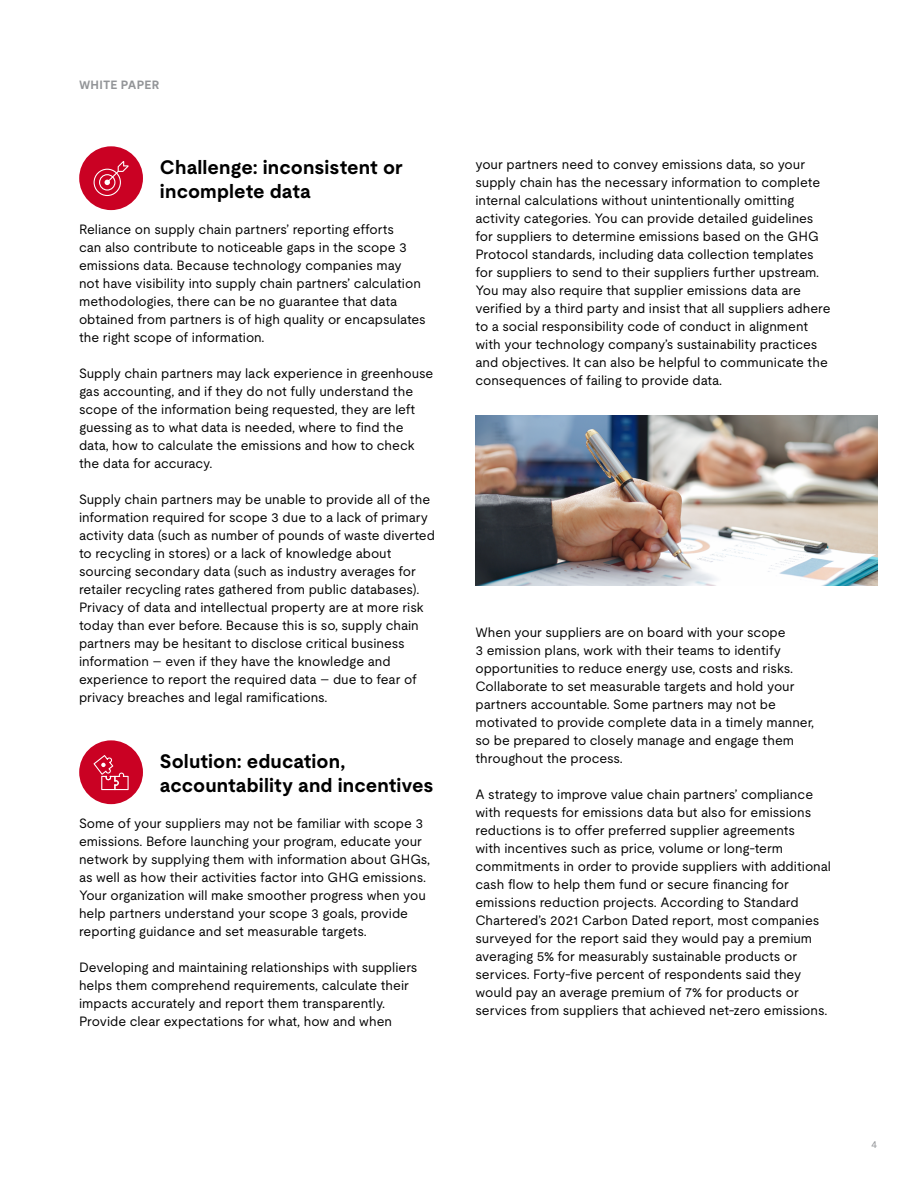
<style>
.page{position:relative;width:918px;height:1188px;background:#fff}
.page>*{position:absolute;margin:0;border:0;box-sizing:border-box;transform-origin:0 0}
.t1{font:700 19.5px/24px "UL Moderat";letter-spacing:.005em;color:#000}
.t2{font:13.5px/18px "UL Moderat";color:#000}
.t3{font:700 12px "UL Moderat";letter-spacing:.015em;color:#939598}
.t4{font:10.5px "UL Moderat";color:#939598}
</style>
<div class="page">
<div style="left:79px;top:146px;width:64px;height:64px;background:#ca0123;border-radius:50%"></div>
<svg style="left:94px;top:161px;width:35px;height:35px"></svg>
<div style="left:79px;top:740px;width:64px;height:64px;background:#ca0123;border-radius:50%"></div>
<svg style="left:93px;top:755px;width:36px;height:35px"></svg>
<img style="left:475px;top:416px;width:403px;height:170px">
<p class="t3" style="left:79px;top:75px;width:82px">WHITE PAPER</p>
<h1 class="t1" style="left:160px;top:155px;width:244px">Challenge: inconsistent or incomplete data</h1>
<p class="t2" style="left:79px;top:220px;width:348px">Reliance on supply chain partners’ reporting efforts<br>can also contribute to noticeable gaps in the scope 3 emissions data. Because technology companies may<br>not have visibility into supply chain partners’ calculation methodologies, there can be no guarantee that data obtained from partners is of high quality or encapsulates the right scope of information.</p>
<p class="t2" style="left:79px;top:364px;width:356px">Supply chain partners may lack experience in greenhouse gas accounting, and if they do not fully understand the scope of the information being requested, they are left guessing as to what data is needed, where to find the data, how to calculate the emissions and how to check the data for accuracy.</p>
<p class="t2" style="left:79px;top:490px;width:357px">Supply chain partners may be unable to provide all of the information required for scope 3 due to a lack of primary activity data (such as number of pounds of waste diverted to recycling in stores) or a lack of knowledge about sourcing secondary data (such as industry averages for retailer recycling rates gathered from public databases).<br>Privacy of data and intellectual property are at more risk today than ever before. Because this is so, supply chain partners may be hesitant to disclose critical business information – even if they have the knowledge and experience to report the required data – due to fear of privacy breaches and legal ramifications.</p>
<h1 class="t1" style="left:160px;top:749px;width:275px">Solution: education, accountability and incentives</h1>
<p class="t2" style="left:79px;top:814px;width:353px">Some of your suppliers may not be familiar with scope 3 emissions. Before launching your program, educate your network by supplying them with information about GHGs, as well as how their activities factor into GHG emissions.<br>Your organization will make smoother progress when you help partners understand your scope 3 goals, provide reporting guidance and set measurable targets.</p>
<p class="t2" style="left:79px;top:958px;width:340px">Developing and maintaining relationships with suppliers helps them comprehend requirements, calculate their impacts accurately and report them transparently.<br>Provide clear expectations for what, how and when</p>
<p class="t2" style="left:475px;top:155px;width:357px">your partners need to convey emissions data, so your supply chain has the necessary information to complete internal calculations without unintentionally omitting activity categories. You can provide detailed guidelines for suppliers to determine emissions based on the GHG Protocol standards, including data collection templates for suppliers to send to their suppliers further upstream.<br>You may also require that supplier emissions data are verified by a third party and insist that all suppliers adhere to a social responsibility code of conduct in alignment with your technology company’s sustainability practices and objectives. It can also be helpful to communicate the consequences of failing to provide data.</p>
<p class="t2" style="left:475px;top:623px;width:340px">When your suppliers are on board with your scope<br>3 emission plans, work with their teams to identify opportunities to reduce energy use, costs and risks.<br>Collaborate to set measurable targets and hold your partners accountable. Some partners may not be motivated to provide complete data in a timely manner, so be prepared to closely manage and engage them throughout the process.</p>
<p class="t2" style="left:475px;top:785px;width:357px">A strategy to improve value chain partners’ compliance with requests for emissions data but also for emissions reductions is to offer preferred supplier agreements<br>with incentives such as price, volume or long-term commitments in order to provide suppliers with additional cash flow to help them fund or secure financing for emissions reduction projects. According to Standard Chartered’s 2021 Carbon Dated report, most companies surveyed for the report said they would pay a premium averaging 5% for measurably sustainable products or services. Forty-five percent of respondents said they would pay an average premium of 7% for products or services from suppliers that achieved net-zero emissions.</p>
<p class="t4" style="left:871px;top:1136px;width:8px">4</p>
</div>
